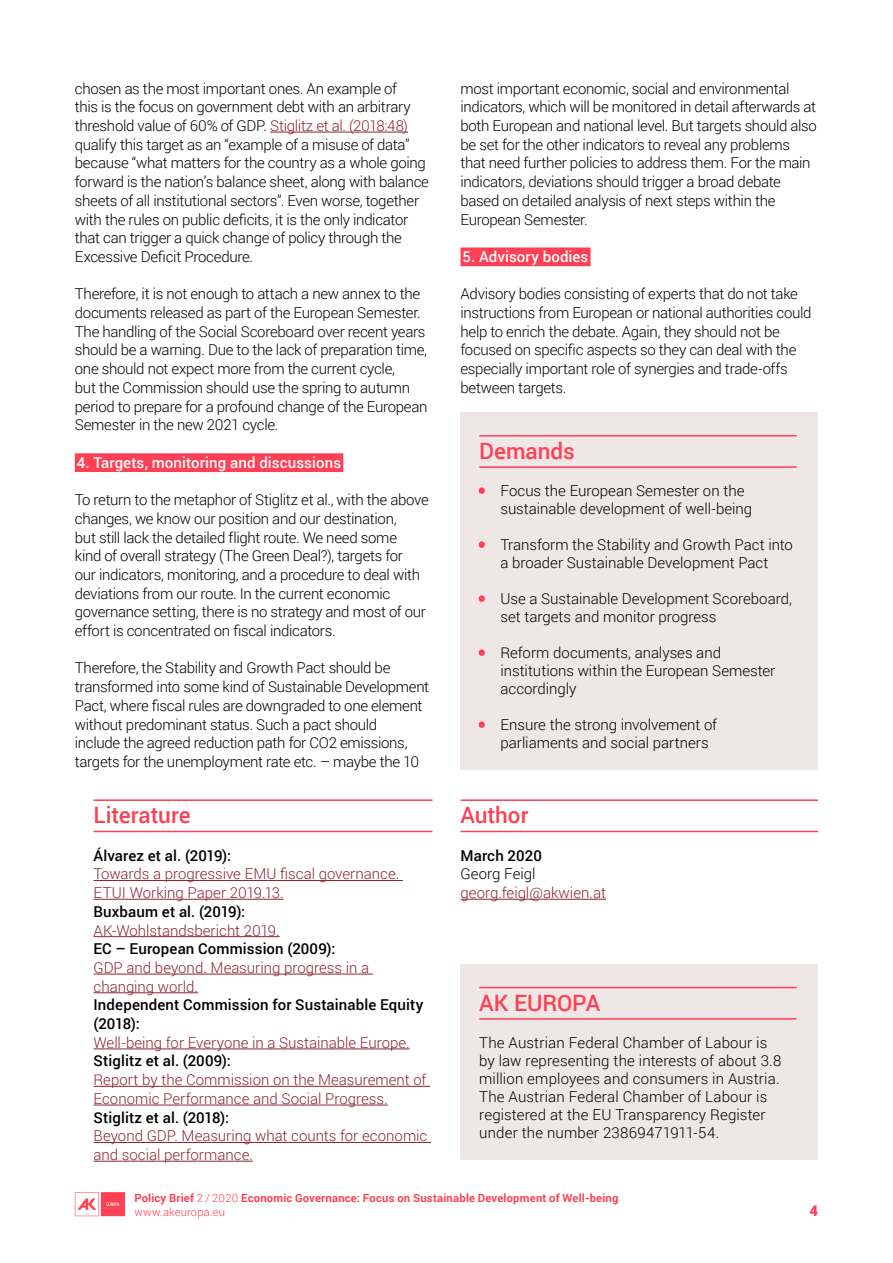
<style>
.page{position:relative;width:893px;height:1263px;background:#fff}
.page>*{position:absolute;margin:0;border:0;box-sizing:border-box;transform-origin:0 0}
.t1{font:500 22.5px "Roboto";color:#ff4054}
.t2{font:300 15px/18.8px "Roboto";letter-spacing:-.02em;color:#000}
.t3{font:300 15px/18px "Roboto";color:#000}
.t4{font:300 15px/18.8px "Roboto";color:#8e2430}
.t5{font:300 15px/18px "Roboto";letter-spacing:.01em;color:#000}
.t6{font:500 15px/18.8px "Roboto";letter-spacing:.005em;color:#000}
.t7{font:500 15px "Roboto";letter-spacing:.01em;color:#fff}
.t8{font:900 15px "Roboto";color:#ff4054}
.t9{font:700 11.25px/14.1px "Roboto";letter-spacing:.02em;color:#ff4054}
.s1{color:#8e2430}
.s2{font-weight:400;color:#ff4054}
.s3{font-weight:300}
</style>
<div class="page">
<svg style="left:75px;top:1192px;width:50px;height:24px"></svg>
<div style="left:460px;top:412px;width:358px;height:358px;background:#efe6e6"></div>
<svg style="left:478px;top:487px;width:7px;height:7px"></svg>
<svg style="left:478px;top:541px;width:7px;height:7px"></svg>
<svg style="left:478px;top:595px;width:7px;height:7px"></svg>
<svg style="left:478px;top:649px;width:7px;height:7px"></svg>
<svg style="left:478px;top:721px;width:7px;height:7px"></svg>
<hr style="left:479px;top:435px;width:318px;height:2px;background:#ff4054">
<hr style="left:479px;top:466px;width:318px;height:2px;background:#ff4054">
<hr style="left:94px;top:799px;width:338px;height:2px;background:#ff4054">
<hr style="left:94px;top:831px;width:338px;height:1px;background:#ff4054">
<hr style="left:94px;top:880px;width:309px;height:1px;background:#8e2430">
<hr style="left:94px;top:899px;width:190px;height:1px;background:#8e2430">
<hr style="left:94px;top:936px;width:186px;height:1px;background:#8e2430">
<hr style="left:94px;top:974px;width:279px;height:1px;background:#8e2430">
<hr style="left:94px;top:992px;width:104px;height:1px;background:#8e2430">
<hr style="left:94px;top:1048px;width:316px;height:1px;background:#8e2430">
<hr style="left:94px;top:1086px;width:336px;height:1px;background:#8e2430">
<hr style="left:94px;top:1105px;width:294px;height:1px;background:#8e2430">
<hr style="left:94px;top:1142px;width:337px;height:1px;background:#8e2430">
<hr style="left:94px;top:1161px;width:159px;height:1px;background:#8e2430">
<hr style="left:270px;top:132px;width:138px;height:1px;background:#8e2430">
<div style="left:75px;top:453px;width:268px;height:19px;background:#ff4054"></div>
<hr style="left:460px;top:799px;width:358px;height:2px;background:#ff4054">
<hr style="left:460px;top:831px;width:358px;height:1px;background:#ff4054">
<hr style="left:460px;top:899px;width:146px;height:1px;background:#8e2430">
<div style="left:460px;top:247px;width:131px;height:19px;background:#ff4054"></div>
<div style="left:460px;top:964px;width:358px;height:196px;background:#efe6e6"></div>
<hr style="left:479px;top:987px;width:318px;height:1px;background:#ff4054">
<hr style="left:479px;top:1018px;width:318px;height:1px;background:#ff4054">
<p class="t2" style="left:75px;top:78px;width:356px">chosen as the most important ones. An example of<br>this is the focus on government debt with an arbitrary threshold value of 60% of GDP. <span class="s1">Stiglitz et al. (2018:48) </span>qualify this target as an “example of a misuse of data” because “what matters for the country as a whole going forward is the nation’s balance sheet, along with balance sheets of all institutional sectors”. Even worse, together with the rules on public deficits, it is the only indicator that can trigger a quick change of policy through the Excessive Deficit Procedure.</p>
<p class="t2" style="left:75px;top:284px;width:354px">Therefore, it is not enough to attach a new annex to the documents released as part of the European Semester.<br>The handling of the Social Scoreboard over recent years should be a warning. Due to the lack of preparation time, one should not expect more from the current cycle,<br>but the Commission should use the spring to autumn period to prepare for a profound change of the European Semester in the new 2021 cycle.</p>
<p class="t7" style="left:77px;top:452px;width:266px">4. Targets, monitoring and discussions</p>
<p class="t2" style="left:75px;top:490px;width:355px">To return to the metaphor of Stiglitz et al., with the above changes, we know our position and our destination,<br>but still lack the detailed flight route. We need some<br>kind of overall strategy (The Green Deal?), targets for<br>our indicators, monitoring, and a procedure to deal with deviations from our route. In the current economic governance setting, there is no strategy and most of our effort is concentrated on fiscal indicators.</p>
<p class="t2" style="left:75px;top:658px;width:356px">Therefore, the Stability and Growth Pact should be transformed into some kind of Sustainable Development Pact, where fiscal rules are downgraded to one element without predominant status. Such a pact should<br>include the agreed reduction path for CO2 emissions, targets for the unemployment rate etc. – maybe the 10</p>
<h1 class="t1" style="left:94px;top:799px;width:99px">Literature</h1>
<p class="t6" style="left:94px;top:845px;width:139px">Álvarez et al. (2019):</p>
<p class="t4" style="left:94px;top:864px;width:307px">Towards a progressive EMU fiscal governance.<br>ETUI Working Paper 2019.13.</p>
<p class="t6" style="left:94px;top:901px;width:153px">Buxbaum et al. (2019):</p>
<p class="t4" style="left:94px;top:920px;width:188px">AK-Wohlstandsbericht 2019.</p>
<p class="t6" style="left:94px;top:939px;width:243px">EC – European Commission (2009):</p>
<p class="t4" style="left:94px;top:958px;width:277px">GDP and beyond. Measuring progress in a changing world.</p>
<p class="t6" style="left:94px;top:995px;width:331px">Independent Commission for Sustainable Equity (2018):</p>
<p class="t4" style="left:94px;top:1032px;width:318px">Well-being for Everyone in a Sustainable Europe.</p>
<p class="t6" style="left:94px;top:1051px;width:139px">Stiglitz et al. (2009):</p>
<p class="t4" style="left:94px;top:1070px;width:334px">Report by the Commission on the Measurement of<br>Economic Performance and Social Progress.</p>
<p class="t6" style="left:94px;top:1107px;width:137px">Stiglitz et al. (2018):</p>
<p class="t4" style="left:94px;top:1126px;width:335px">Beyond GDP. Measuring what counts for economic and social performance.</p>
<p class="t2" style="left:460px;top:78px;width:358px">most important economic, social and environmental indicators, which will be monitored in detail afterwards at both European and national level. But targets should also be set for the other indicators to reveal any problems that need further policies to address them. For the main indicators, deviations should trigger a broad debate based on detailed analysis of next steps within the European Semester.</p>
<p class="t7" style="left:463px;top:246px;width:127px">5. Advisory bodies</p>
<p class="t2" style="left:460px;top:284px;width:352px">Advisory bodies consisting of experts that do not take instructions from European or national authorities could help to enrich the debate. Again, they should not be focused on specific aspects so they can deal with the especially important role of synergies and trade-offs between targets.</p>
<h1 class="t1" style="left:479px;top:435px;width:97px">Demands</h1>
<p class="t3" style="left:500px;top:481px;width:253px;text-indent:-21px"><span class="s2">•</span> Focus the European Semester on the sustainable development of well-being</p>
<p class="t3" style="left:479px;top:535px;width:315px;text-align:center"><span class="s2">•</span> Transform the Stability and Growth Pact into a broader Sustainable Development Pact</p>
<p class="t3" style="left:500px;top:589px;width:293px;text-indent:-21px"><span class="s2">•</span> Use a Sustainable Development Scoreboard, set targets and monitor progress</p>
<p class="t3" style="left:500px;top:643px;width:276px;text-indent:-21px"><span class="s2">•</span> Reform documents, analyses and institutions within the European Semester accordingly</p>
<p class="t3" style="left:500px;top:715px;width:218px;text-indent:-21px"><span class="s2">•</span> Ensure the strong involvement of parliaments and social partners</p>
<h1 class="t1" style="left:460px;top:799px;width:69px">Author</h1>
<p class="t6" style="left:460px;top:845px;width:83px">March 2020</p>
<p class="t3" style="left:460px;top:864px;width:76px">Georg Feigl</p>
<p class="t4" style="left:460px;top:883px;width:147px">georg.feigl@akwien.at</p>
<h1 class="t1" style="left:479px;top:987px;width:122px">AK EUROPA</h1>
<p class="t5" style="left:479px;top:1033px;width:304px">The Austrian Federal Chamber of Labour is by law representing the interests of about 3.8 million employees and consumers in Austria.<br>The Austrian Federal Chamber of Labour is registered at the EU Transparency Register under the number 23869471911-54.</p>
<p class="t9" style="left:134px;top:1191px;width:486px">Policy Brief <span class="s3">2 / 2020</span> Economic Governance: Focus on Sustainable Development of Well-being <span class="s3">www.akeuropa.eu</span></p>
<p class="t8" style="left:809px;top:1200px;width:10px">4</p>
</div>
